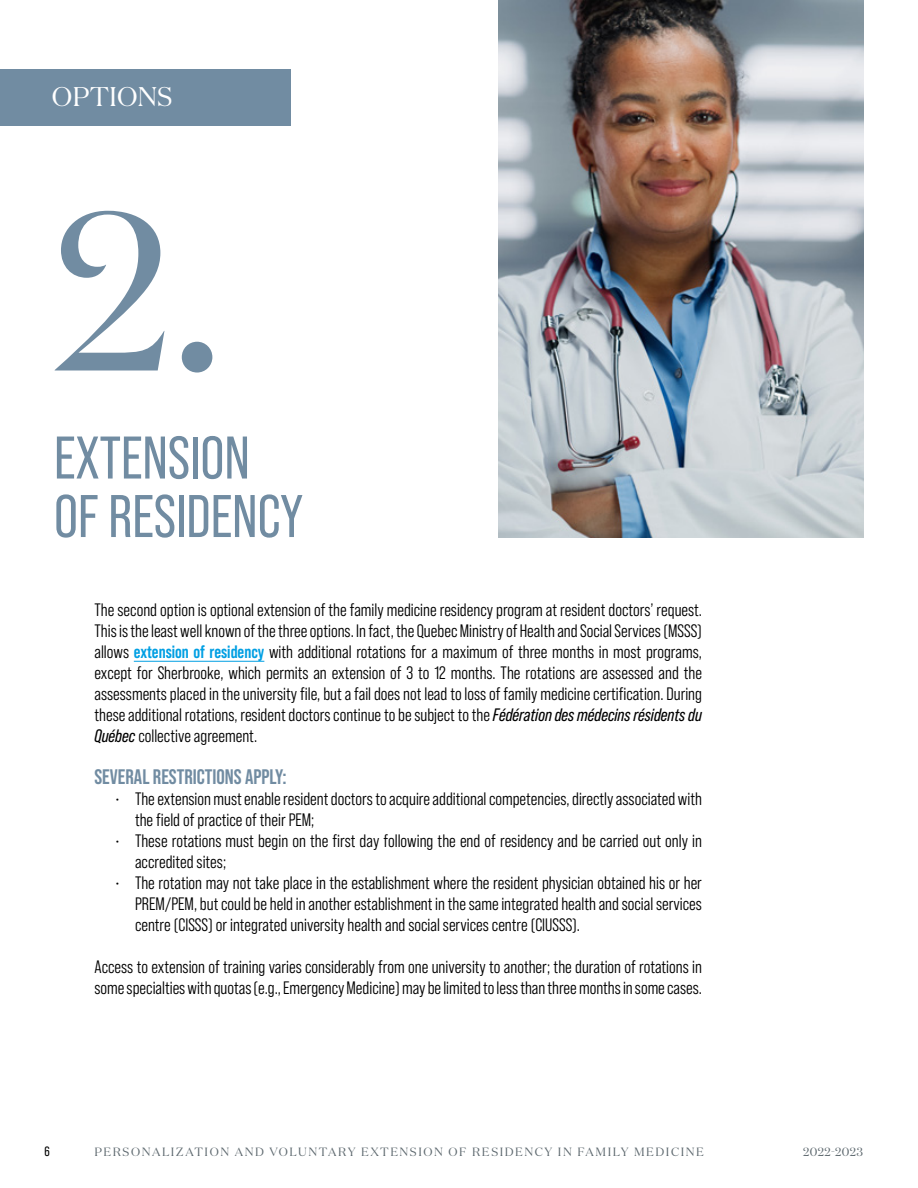
<style>
.page{position:relative;width:918px;height:1188px;background:#fff}
.page>*{position:absolute;margin:0;border:0;box-sizing:border-box;transform-origin:0 0}
.t1{font:225px "Domaine Disp";color:#718ca2}
.t2{font:60px/58.5px "Bebas Neue Pro";color:#718ca2}
.t3{font:27px "Domaine Disp";color:#fff}
.t4{font:700 21px "Bebas Neue Pro";color:#718ca2}
.t5{font:18px/21px "Bebas Neue Pro Middle";color:#000}
.t6{font:13.5px "Bebas Neue Pro";color:#000}
.t7{font:12px "Domaine Disp";letter-spacing:.13em;color:#5d686e}
.t8{font:12px "Domaine Disp";letter-spacing:.03em;color:#5d686e}
.s1{font-family:"Bebas Neue Pro";font-weight:700;color:#009fe3}
.s2{font-family:"Bebas Neue Pro";font-style:italic}
</style>
<div class="page">
<img style="left:498px;top:0;width:366px;height:537px">
<hr style="left:134px;top:661px;width:130px;height:1px;background:#009fe3">
<div style="left:0;top:69px;width:291px;height:56px;background:#718ca2"></div>
<h3 class="t3" style="left:52px;top:80px;width:122px">OPTIONS</h3>
<h1 class="t1" style="left:54px;top:152px;width:169px">2.</h1>
<h2 class="t2" style="left:54px;top:428px;width:251px">EXTENSION<br>OF RESIDENCY</h2>
<p class="t5" style="left:94px;top:599px;width:609px;text-align:justify">The second option is optional extension of the family medicine residency program at resident doctors’ request.<br>This is the least well known of the three options. In fact, the Quebec Ministry of Health and Social Services (MSSS) allows <span class="s1">extension of residency</span> with additional rotations for a maximum of three months in most programs, except for Sherbrooke, which permits an extension of 3 to 12 months. The rotations are assessed and the assessments placed in the university file, but a fail does not lead to loss of family medicine certification. During these additional rotations, resident doctors continue to be subject to the <span class="s2">Fédération des médecins résidents du Québec</span> collective agreement.</p>
<p class="t4" style="left:94px;top:764px;width:194px">SEVERAL RESTRICTIONS APPLY:</p>
<p class="t5" style="left:135px;top:788px;width:568px;text-indent:-20px">• The extension must enable resident doctors to acquire additional competencies, directly associated with the field of practice of their PEM;</p>
<p class="t5" style="left:135px;top:830px;width:569px;text-indent:-20px">• These rotations must begin on the first day following the end of residency and be carried out only in accredited sites;</p>
<p class="t5" style="left:135px;top:872px;width:569px;text-align:justify;text-indent:-20px">• The rotation may not take place in the establishment where the resident physician obtained his or her PREM/PEM, but could be held in another establishment in the same integrated health and social services centre (CISSS) or integrated university health and social services centre (CIUSSS).</p>
<p class="t5" style="left:94px;top:956px;width:609px">Access to extension of training varies considerably from one university to another; the duration of rotations in some specialties with quotas (e.g., Emergency Medicine) may be limited to less than three months in some cases.</p>
<p class="t6" style="left:45px;top:1144px;width:7px">6</p>
<p class="t7" style="left:95px;top:1144px;width:611px">PERSONALIZATION AND VOLUNTARY EXTENSION OF RESIDENCY IN FAMILY MEDICINE</p>
<p class="t8" style="left:803px;top:1144px;width:61px">2022-2023</p>
</div>
